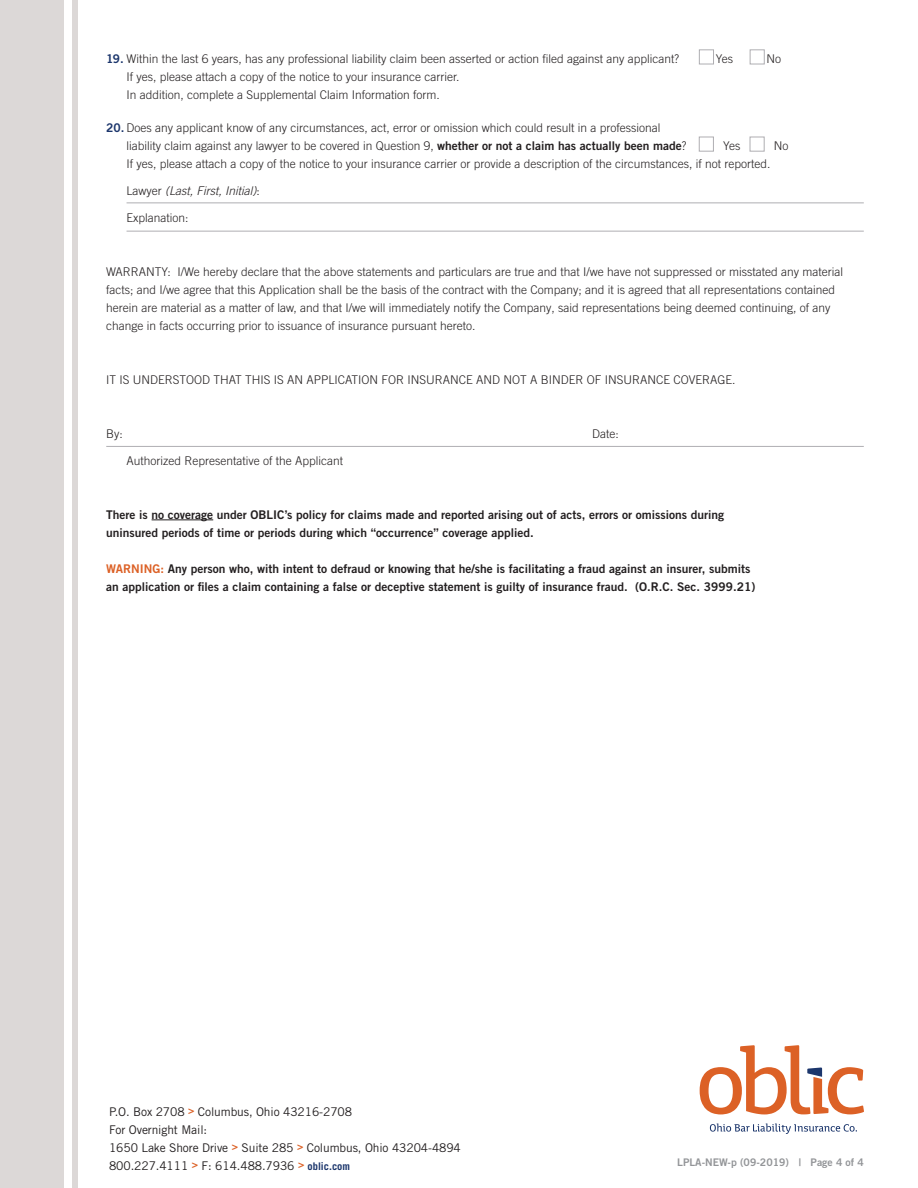
<style>
.page{position:relative;width:918px;height:1188px;background:#fff}
.page>*{position:absolute;margin:0;border:0;box-sizing:border-box;transform-origin:0 0}
.t1{font:300 12px/18px "Trade Gothic LT Pro";color:#231f20}
.t2{font:12px "Trade Gothic LT Pro Bd 2";color:#231f20}
.t3{font:12px "Trade Gothic LT Pro";letter-spacing:-.01em;color:#231f20}
.t4{font:italic 300 12px "Trade Gothic LT Pro";color:#231f20}
.t5{font:10.5px "Trade Gothic LT Pro Bd 2";color:#939598}
.s1{font-family:"Trade Gothic LT Pro Bd 2";font-weight:400;color:#1c366c}
.s2{font-family:"Trade Gothic LT Pro Bd 2";font-weight:400}
.s3{font-style:normal}
.s4{color:#dc6126}
.s5{font-family:"Trade Gothic LT Pro Bd 2";font-size:10.5px;color:#dc6126}
.s6{font-weight:700;font-size:10.5px;color:#1c366c}
</style>
<div class="page">
<div style="left:0;top:0;width:64px;height:1188px;background:#dcd8d7"></div>
<svg style="left:710px;top:1123px;width:147px;height:11px"></svg>
<svg style="left:700px;top:1045px;width:164px;height:69px"></svg>
<div style="left:72px;top:0;width:6px;height:1188px;background:#dcd8d7"></div>
<hr style="left:152px;top:520px;width:61px;height:1px;background:#231f20">
<hr style="left:127px;top:202px;width:737px;height:1px;background:#afaeb2">
<hr style="left:127px;top:231px;width:737px;height:1px;background:#afaeb2">
<hr style="left:106px;top:446px;width:758px;height:1px;background:#afaeb2">
<div style="left:699px;top:49px;width:15px;height:15px;border:1px solid #afaeb2"></div>
<div style="left:750px;top:49px;width:15px;height:15px;border:1px solid #afaeb2"></div>
<div style="left:699px;top:137px;width:15px;height:15px;border:1px solid #afaeb2"></div>
<div style="left:750px;top:137px;width:15px;height:15px;border:1px solid #afaeb2"></div>
<p class="t1" style="left:106px;top:49px;width:574px"><span class="s1">19.</span> Within the last 6 years, has any professional liability claim been asserted or action filed against any applicant?</p>
<p class="t1" style="left:716px;top:49px;width:19px">Yes</p>
<p class="t1" style="left:767px;top:49px;width:16px">No</p>
<p class="t1" style="left:127px;top:67px;width:335px">If yes, please attach a copy of the notice to your insurance carrier.</p>
<p class="t1" style="left:127px;top:85px;width:315px">In addition, complete a Supplemental Claim Information form.</p>
<p class="t1" style="left:106px;top:118px;width:556px"><span class="s1">20.</span> Does any applicant know of any circumstances, act, error or omission which could result in a professional</p>
<p class="t1" style="left:127px;top:136px;width:561px">liability claim against any lawyer to be covered in Question 9, <span class="s2">whether or not a claim has actually been made</span>?</p>
<p class="t1" style="left:723px;top:136px;width:19px">Yes</p>
<p class="t1" style="left:774px;top:136px;width:16px">No</p>
<p class="t1" style="left:127px;top:154px;width:646px">If yes, please attach a copy of the notice to your insurance carrier or provide a description of the circumstances, if not reported.</p>
<p class="t4" style="left:127px;top:183px;width:135px"><span class="s3">Lawyer</span> (Last, First, Initial)<span class="s3">:</span></p>
<p class="t1" style="left:127px;top:208px;width:64px">Explanation:</p>
<p class="t1" style="left:106px;top:262px;width:739px">WARRANTY: I/We hereby declare that the above statements and particulars are true and that I/we have not suppressed or misstated any material</p>
<p class="t1" style="left:106px;top:280px;width:730px">facts; and I/we agree that this Application shall be the basis of the contract with the Company; and it is agreed that all representations contained herein are material as a matter of law, and that I/we will immediately notify the Company, said representations being deemed continuing, of any change in facts occurring prior to issuance of insurance pursuant hereto.</p>
<p class="t1" style="left:106px;top:370px;width:631px">IT IS UNDERSTOOD THAT THIS IS AN APPLICATION FOR INSURANCE AND NOT A BINDER OF INSURANCE COVERAGE.</p>
<p class="t1" style="left:106px;top:424px;width:18px">By:</p>
<p class="t1" style="left:592px;top:424px;width:28px">Date:</p>
<p class="t1" style="left:127px;top:451px;width:218px">Authorized Representative of the Applicant</p>
<p class="t2" style="left:106px;top:507px;width:619px">There is no coverage under OBLIC’s policy for claims made and reported arising out of acts, errors or omissions during</p>
<p class="t2" style="left:106px;top:525px;width:429px">uninsured periods of time or periods during which “occurrence” coverage applied.</p>
<p class="t2" style="left:106px;top:561px;width:646px"><span class="s4">WARNING:</span> Any person who, with intent to defraud or knowing that he/she is facilitating a fraud against an insurer, submits</p>
<p class="t2" style="left:106px;top:579px;width:651px">an application or files a claim containing a false or deceptive statement is guilty of insurance fraud. (O.R.C. Sec. 3999.21)</p>
<p class="t3" style="left:109px;top:1104px;width:245px">P.O. Box 2708 <span class="s5">&gt;</span> Columbus, Ohio 43216-2708</p>
<p class="t3" style="left:109px;top:1122px;width:100px">For Overnight Mail:</p>
<p class="t3" style="left:109px;top:1140px;width:353px">1650 Lake Shore Drive <span class="s5">&gt;</span> Suite 285 <span class="s5">&gt;</span> Columbus, Ohio 43204-4894</p>
<p class="t3" style="left:109px;top:1158px;width:243px">800.227.4111 <span class="s5">&gt;</span> F: 614.488.7936 <span class="s5">&gt;</span> <span class="s6">oblic.com</span></p>
<p class="t5" style="left:677px;top:1156px;width:188px">LPLA-NEW-p (09-2019) | Page 4 of 4</p>
</div>
